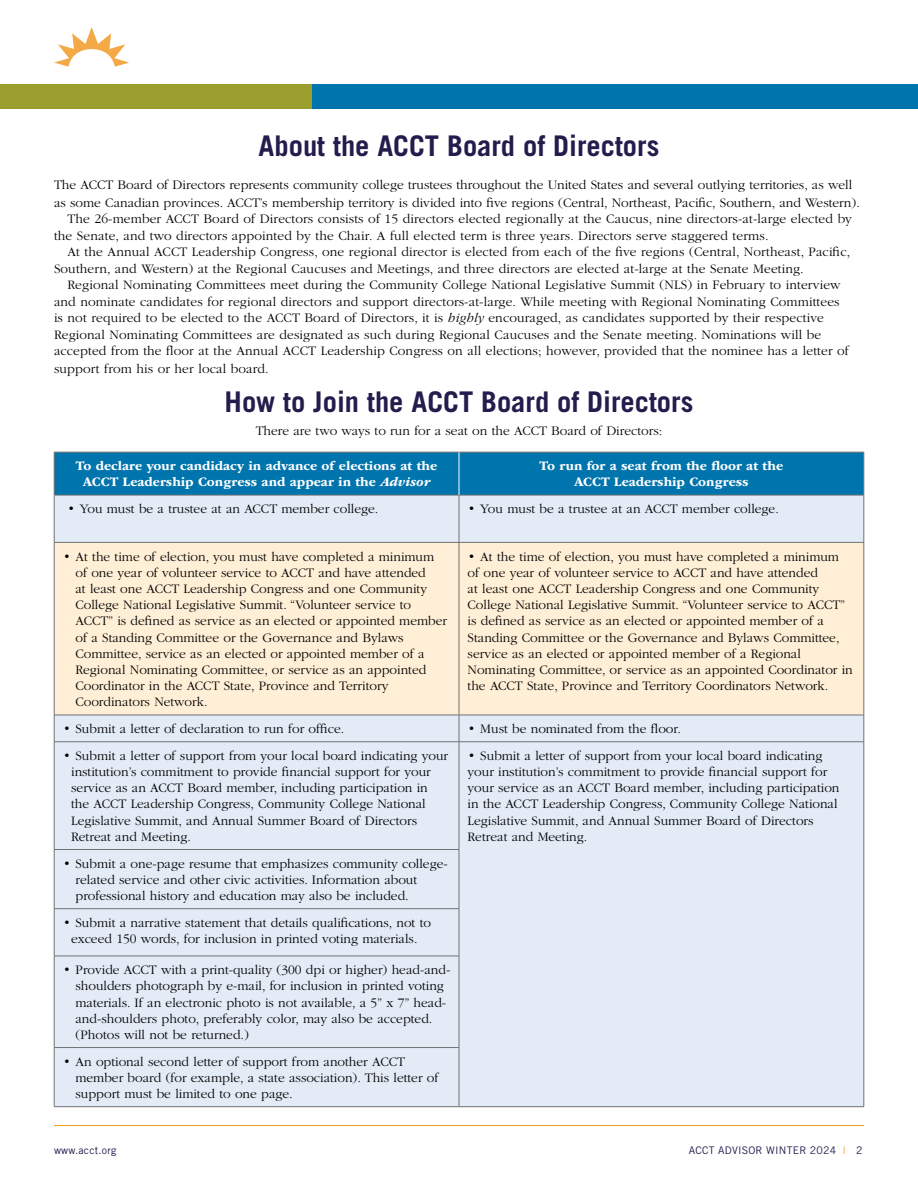
<style>
.page{position:relative;width:918px;height:1188px;background:#fff}
.page>*{position:absolute;margin:0;border:0;box-sizing:border-box;transform-origin:0 0}
.t1{font:700 28.5px "Trade Gothic LT Std";color:#231c4c}
.t2{font:300 13.5px/16.2px "ITC Garamond Std";color:#000}
.t3{font:700 13.5px/16.2px "ITC Garamond Std";color:#fff;text-align:center}
.t4{font:10.5px "Trade Gothic LT Std";letter-spacing:.02em;color:#231c4c}
.s1{font-style:italic}
.s2{color:#ee9a15}
</style>
<div class="page">
<div style="left:0;top:84px;width:312px;height:25px;background:#999e2c"></div>
<div style="left:312px;top:84px;width:606px;height:25px;background:#0074ac"></div>
<svg style="left:54px;top:27px;width:75px;height:40px"></svg>
<div style="left:55px;top:453px;width:809px;height:42px;background:#0074ac"></div>
<div style="left:55px;top:496px;width:809px;height:610px;background:#e3ebf6"></div>
<div style="left:55px;top:543px;width:809px;height:172px;background:#feefd6"></div>
<hr style="left:54px;top:495px;width:1px;height:47px;background:#727273">
<hr style="left:459px;top:495px;width:1px;height:47px;background:#727273">
<hr style="left:864px;top:495px;width:1px;height:47px;background:#727273">
<hr style="left:54px;top:542px;width:405px;height:1px;background:#727273">
<hr style="left:54px;top:543px;width:1px;height:172px;background:#727273">
<hr style="left:459px;top:542px;width:405px;height:1px;background:#727273">
<hr style="left:459px;top:543px;width:1px;height:172px;background:#727273">
<hr style="left:864px;top:543px;width:1px;height:172px;background:#727273">
<hr style="left:54px;top:715px;width:405px;height:1px;background:#727273">
<svg style="left:54px;top:715px;width:1px;height:26px"></svg>
<hr style="left:459px;top:715px;width:405px;height:1px;background:#727273">
<svg style="left:459px;top:715px;width:1px;height:26px"></svg>
<svg style="left:864px;top:715px;width:1px;height:27px"></svg>
<hr style="left:54px;top:741px;width:405px;height:1px;background:#727273">
<hr style="left:54px;top:742px;width:1px;height:107px;background:#727273">
<hr style="left:54px;top:849px;width:405px;height:1px;background:#727273">
<hr style="left:54px;top:850px;width:1px;height:58px;background:#727273">
<hr style="left:54px;top:908px;width:405px;height:1px;background:#727273">
<hr style="left:54px;top:909px;width:1px;height:47px;background:#727273">
<hr style="left:54px;top:956px;width:405px;height:1px;background:#727273">
<hr style="left:54px;top:956px;width:1px;height:91px;background:#727273">
<hr style="left:54px;top:1047px;width:405px;height:1px;background:#727273">
<hr style="left:54px;top:1048px;width:1px;height:59px;background:#727273">
<hr style="left:54px;top:1106px;width:405px;height:1px;background:#727273">
<hr style="left:54px;top:452px;width:405px;height:1px;background:#727273">
<hr style="left:54px;top:452px;width:1px;height:43px;background:#727273">
<hr style="left:459px;top:452px;width:405px;height:1px;background:#727273">
<hr style="left:864px;top:452px;width:1px;height:43px;background:#727273">
<hr style="left:54px;top:495px;width:405px;height:1px;background:#727273">
<hr style="left:459px;top:495px;width:405px;height:1px;background:#727273">
<hr style="left:459px;top:452px;width:1px;height:43px;background:#fff">
<hr style="left:459px;top:741px;width:405px;height:1px;background:#727273">
<hr style="left:459px;top:742px;width:1px;height:107px;background:#727273">
<hr style="left:864px;top:742px;width:1px;height:108px;background:#727273">
<hr style="left:459px;top:850px;width:1px;height:58px;background:#727273">
<hr style="left:864px;top:850px;width:1px;height:59px;background:#727273">
<hr style="left:459px;top:909px;width:1px;height:47px;background:#727273">
<hr style="left:864px;top:909px;width:1px;height:47px;background:#727273">
<hr style="left:459px;top:956px;width:1px;height:91px;background:#727273">
<hr style="left:864px;top:956px;width:1px;height:92px;background:#727273">
<hr style="left:459px;top:1048px;width:1px;height:59px;background:#727273">
<hr style="left:864px;top:1048px;width:1px;height:59px;background:#727273">
<hr style="left:459px;top:1106px;width:405px;height:1px;background:#727273">
<hr style="left:54px;top:1125px;width:810px;height:1px;background:#ee9a15">
<h1 class="t1" style="left:259px;top:128px;width:402px">About the ACCT Board of Directors</h1>
<p class="t2" style="left:54px;top:176px;width:807px;line-height:18px">The ACCT Board of Directors represents community college trustees throughout the United States and several outlying territories, as well as some Canadian provinces. ACCT’s membership territory is divided into five regions (Central, Northeast, Pacific, Southern, and Western).</p>
<p class="t2" style="left:54px;top:211px;width:800px;text-indent:14px">The 26-member ACCT Board of Directors consists of 15 directors elected regionally at the Caucus, nine directors-at-large elected by the Senate, and two directors appointed by the Chair. A full elected term is three years. Directors serve staggered terms.</p>
<p class="t2" style="left:54px;top:244px;width:798px;text-indent:14px">At the Annual ACCT Leadership Congress, one regional director is elected from each of the five regions (Central, Northeast, Pacific,<br>Southern, and Western) at the Regional Caucuses and Meetings, and three directors are elected at-large at the Senate Meeting.</p>
<p class="t2" style="left:54px;top:277px;width:797px;text-indent:14px">Regional Nominating Committees meet during the Community College National Legislative Summit (NLS) in February to interview and nominate candidates for regional directors and support directors-at-large. While meeting with Regional Nominating Committees is not required to be elected to the ACCT Board of Directors, it is <span class="s1">highly</span> encouraged, as candidates supported by their respective Regional Nominating Committees are designated as such during Regional Caucuses and the Senate meeting. Nominations will be accepted from the floor at the Annual ACCT Leadership Congress on all elections; however, provided that the nominee has a letter of</p>
<p class="t2" style="left:54px;top:361px;width:216px">support from his or her local board.</p>
<h1 class="t1" style="left:225px;top:384px;width:470px">How to Join the ACCT Board of Directors</h1>
<p class="t2" style="left:256px;top:423px;width:408px">There are two ways to run for a seat on the ACCT Board of Directors:</p>
<p class="t3" style="left:76px;top:458px;width:363px">To declare your candidacy in advance of elections at the<br>ACCT Leadership Congress and appear in the <span class="s1">Advisor</span></p>
<p class="t3" style="left:540px;top:458px;width:245px">To run for a seat from the floor at the<br>ACCT Leadership Congress</p>
<p class="t2" style="left:67px;top:501px;width:313px">• You must be a trustee at an ACCT member college.</p>
<p class="t2" style="left:468px;top:501px;width:313px">• You must be a trustee at an ACCT member college.</p>
<p class="t2" style="left:76px;top:548px;width:373px;text-indent:-13px">• At the time of election, you must have completed a minimum of one year of volunteer service to ACCT and have attended<br>at least one ACCT Leadership Congress and one Community College National Legislative Summit. “Volunteer service to ACCT” is defined as service as an elected or appointed member of a Standing Committee or the Governance and Bylaws Committee, service as an elected or appointed member of a Regional Nominating Committee, or service as an appointed Coordinator in the ACCT State, Province and Territory Coordinators Network.</p>
<p class="t2" style="left:468px;top:548px;width:387px">• At the time of election, you must have completed a minimum of one year of volunteer service to ACCT and have attended<br>at least one ACCT Leadership Congress and one Community College National Legislative Summit. “Volunteer service to ACCT” is defined as service as an elected or appointed member of a Standing Committee or the Governance and Bylaws Committee, service as an elected or appointed member of a Regional Nominating Committee, or service as an appointed Coordinator in the ACCT State, Province and Territory Coordinators Network.</p>
<p class="t2" style="left:63px;top:721px;width:283px">• Submit a letter of declaration to run for office.</p>
<p class="t2" style="left:468px;top:721px;width:215px">• Must be nominated from the floor.</p>
<p class="t2" style="left:71px;top:748px;width:379px;text-indent:-8px">• Submit a letter of support from your local board indicating your institution’s commitment to provide financial support for your service as an ACCT Board member, including participation in the ACCT Leadership Congress, Community College National Legislative Summit, and Annual Summer Board of Directors Retreat and Meeting.</p>
<p class="t2" style="left:468px;top:748px;width:373px">• Submit a letter of support from your local board indicating your institution’s commitment to provide financial support for your service as an ACCT Board member, including participation in the ACCT Leadership Congress, Community College National Legislative Summit, and Annual Summer Board of Directors Retreat and Meeting.</p>
<p class="t2" style="left:76px;top:855px;width:374px;text-indent:-13px">• Submit a one-page resume that emphasizes community college&shy;related service and other civic activities. Information about professional history and education may also be included.</p>
<p class="t2" style="left:63px;top:915px;width:370px;text-align:center">• Submit a narrative statement that details qualifications, not to exceed 150 words, for inclusion in printed voting materials.</p>
<p class="t2" style="left:76px;top:962px;width:376px;text-indent:-13px">• Provide ACCT with a print-quality (300 dpi or higher) head-and&shy;shoulders photograph by e-mail, for inclusion in printed voting materials. If an electronic photo is not available, a 5” x 7” head&shy;and-shoulders photo, preferably color, may also be accepted. (Photos will not be returned.)</p>
<p class="t2" style="left:76px;top:1054px;width:365px;text-indent:-13px">• An optional second letter of support from another ACCT member board (for example, a state association). This letter of support must be limited to one page.</p>
<p class="t4" style="left:54px;top:1144px;width:64px">www.acct.org</p>
<p class="t4" style="left:689px;top:1144px;width:175px">ACCT ADVISOR WINTER 2024 <span class="s2">|</span> 2</p>
</div>
